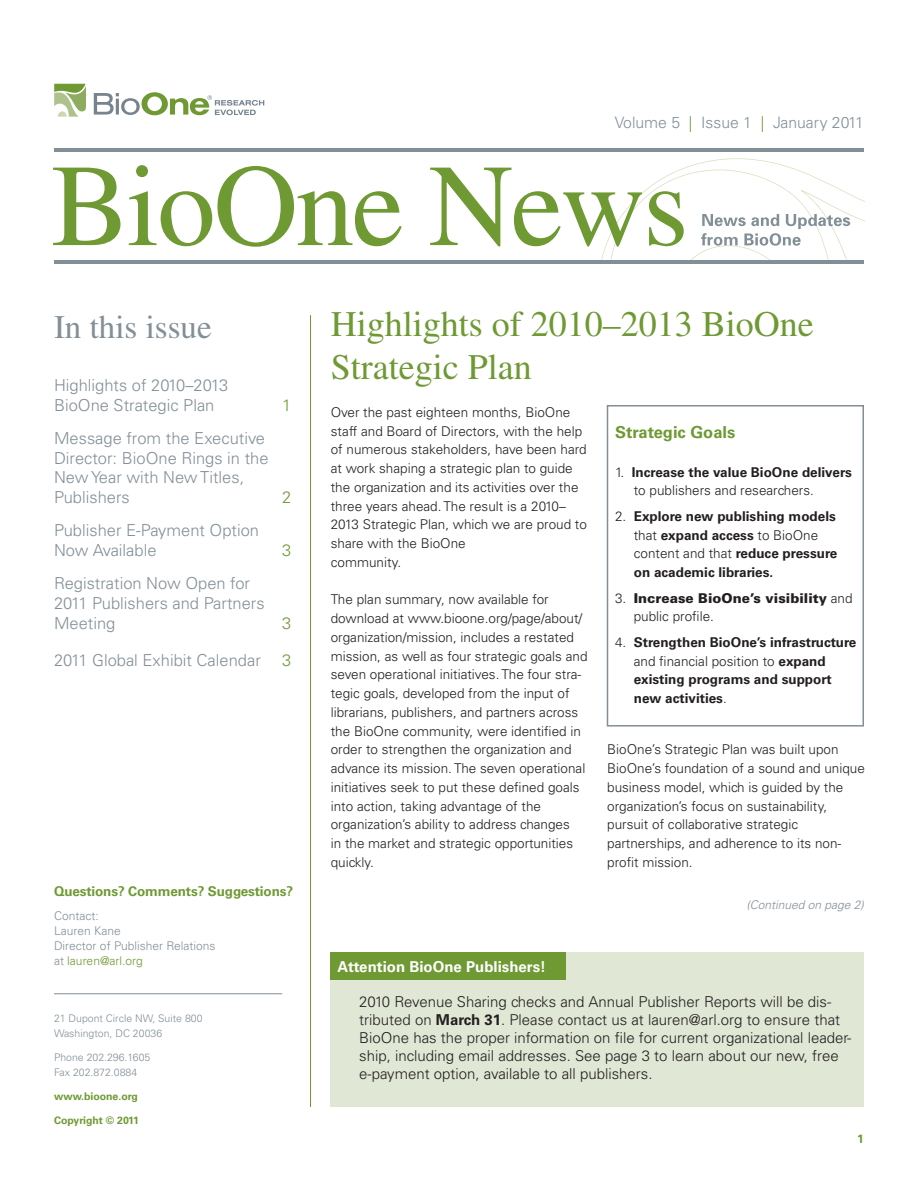
<style>
.page{position:relative;width:918px;height:1188px;background:#fff}
.page>*{position:absolute;margin:0;border:0;box-sizing:border-box;transform-origin:0 0}
.t1{font:36px/43.2px "Times";color:#6e9933}
.t2{font:33px "Times";color:#828f97}
.t3{font:300 16.5px/19.8px "Univers";color:#828f97}
.t4{font:700 16.5px "Univers";color:#6e9933}
.t5{font:300 16.5px "Univers";color:#6e9933}
.t6{font:300 15.75px "Univers";color:#828f97}
.t7{font:300 15px/18px "Univers";color:#231f20}
.t8{font:700 15px "Univers";color:#fff}
.t9{font:300 13.5px/18.8px "Univers";color:#231f20}
.t10{font:700 13.5px/18.8px "Univers";color:#231f20}
.t11{font:900 13.5px/18.8px "Univers";color:#231f20}
.t12{font:700 13.5px "Univers";letter-spacing:-.01em;color:#6e9933}
.t13{font:300 12px/15px "Univers";color:#828f97}
.t14{font:italic 300 12px "Univers";color:#828f97}
.t15{font:700 12px "Univers";color:#6e9933}
.t16{font:300 10.5px/15px "Univers";color:#828f97}
.t17{font:700 10.5px "Univers";color:#6e9933}
.s1{color:#6e9933}
.s2{font-weight:300}
.s3{font-weight:700}
</style>
<div class="page">
<svg style="left:54px;top:84px;width:32px;height:33px"></svg>
<svg style="left:94px;top:92px;width:170px;height:23px"></svg>
<hr style="left:310px;top:315px;width:1px;height:792px;background:#6e9933">
<div style="left:331px;top:952px;width:533px;height:155px;background:#e0e7d5"></div>
<hr style="left:54px;top:993px;width:228px;height:1px;background:#828f97">
<div style="left:331px;top:952px;width:235px;height:28px;background:#6e9933"></div>
<hr style="left:54px;top:260px;width:810px;height:4px;background:#828f97">
<hr style="left:54px;top:148px;width:810px;height:4px;background:#828f97">
<svg style="left:53px;top:168px;width:67px;height:77px"></svg>
<svg style="left:129px;top:165px;width:273px;height:82px"></svg>
<svg style="left:430px;top:158px;width:434px;height:102px"></svg>
<div style="left:607px;top:405px;width:257px;height:322px;border:2px solid #828f97"></div>
<p class="t6" style="left:615px;top:116px;width:251px">Volume 5 <span class="s1">|</span> Issue 1 <span class="s1">|</span> January 2011</p>
<h2 class="t2" style="left:54px;top:315px;width:159px">In this issue</h2>
<p class="t3" style="left:54px;top:377px;width:176px">Highlights of 2010–2013<br>BioOne Strategic Plan</p>
<p class="t3" style="left:54px;top:430px;width:216px">Message from the Executive<br>Director: BioOne Rings in the<br>New Year with New Titles,<br>Publishers</p>
<p class="t3" style="left:54px;top:522px;width:207px">Publisher E-Payment Option<br>Now Available</p>
<p class="t3" style="left:54px;top:575px;width:212px">Registration Now Open for<br>2011 Publishers and Partners<br>Meeting</p>
<p class="t5" style="left:282px;top:399px;width:11px">1</p>
<p class="t5" style="left:282px;top:491px;width:11px">2</p>
<p class="t5" style="left:282px;top:544px;width:11px">3</p>
<p class="t5" style="left:282px;top:617px;width:11px">3</p>
<p class="t3" style="left:54px;top:652px;width:208px">2011 Global Exhibit Calendar</p>
<p class="t5" style="left:282px;top:654px;width:11px">3</p>
<p class="t12" style="left:54px;top:887px;width:241px">Questions? Comments? Suggestions?</p>
<p class="t13" style="left:54px;top:910px;width:163px">Contact:<br>Lauren Kane<br>Director of Publisher Relations at <span class="s1">lauren@arl.org</span></p>
<p class="t16" style="left:54px;top:1011px;width:150px">21 Dupont Circle NW, Suite 800<br>Washington, DC 20036</p>
<p class="t16" style="left:54px;top:1050px;width:98px">Phone 202.296.1605<br>Fax 202.872.0884</p>
<p class="t17" style="left:54px;top:1092px;width:86px">www.bioone.org</p>
<p class="t17" style="left:54px;top:1116px;width:86px">Copyright © 2011</p>
<h1 class="t1" style="left:331px;top:306px;width:485px">Highlights of 2010–2013 BioOne<br>Strategic Plan</h1>
<p class="t9" style="left:331px;top:404px;width:258px">Over the past eighteen months, BioOne staff and Board of Directors, with the help of numerous stakeholders, have been hard at work shaping a strategic plan to guide the organization and its activities over the three years ahead. The result is a 2010– 2013 Strategic Plan, which we are proud to share with the BioOne<br>community.</p>
<p class="t9" style="left:331px;top:591px;width:258px">The plan summary, now available for download at www.bioone.org/page/about/ organization/mission, includes a restated mission, as well as four strategic goals and seven operational initiatives. The four stra&shy;tegic goals, developed from the input of librarians, publishers, and partners across the BioOne community, were identified in order to strengthen the organization and advance its mission. The seven operational initiatives seek to put these defined goals into action, taking advantage of the organization’s ability to address changes<br>in the market and strategic opportunities quickly.</p>
<p class="t4" style="left:615px;top:426px;width:122px">Strategic Goals</p>
<p class="t10" style="left:634px;top:464px;width:220px;text-indent:-19px"><span class="s2">1.</span> Increase the value BioOne delivers <span class="s2">to publishers and researchers.</span></p>
<p class="t10" style="left:634px;top:508px;width:205px;text-indent:-19px"><span class="s2">2.</span> Explore new publishing models <span class="s2">that</span> expand access <span class="s2">to BioOne content and that</span> reduce pressure on academic libraries.</p>
<p class="t11" style="left:634px;top:590px;width:220px;text-indent:-19px"><span class="s2">3.</span> Increase BioOne’s visibility <span class="s2">and public profile.</span></p>
<p class="t10" style="left:634px;top:634px;width:224px;text-indent:-19px"><span class="s2">4.</span> Strengthen BioOne’s infrastructure <span class="s2">and financial position to</span> expand existing programs and support new activities<span class="s2">.</span></p>
<p class="t9" style="left:607px;top:741px;width:259px">BioOne’s Strategic Plan was built upon BioOne’s foundation of a sound and unique business model, which is guided by the organization’s focus on sustainability, pursuit of collaborative strategic partnerships, and adherence to its non&shy;profit mission.</p>
<p class="t14" style="left:747px;top:900px;width:119px">(Continued on page 2)</p>
<p class="t8" style="left:338px;top:961px;width:210px">Attention BioOne Publishers!</p>
<p class="t7" style="left:359px;top:994px;width:494px">2010 Revenue Sharing checks and Annual Publisher Reports will be dis&shy;tributed on <span class="s3">March 31</span>. Please contact us at lauren@arl.org to ensure that BioOne has the proper information on file for current organizational leader&shy;ship, including email addresses. See page 3 to learn about our new, free e-payment option, available to all publishers.</p>
<p class="t15" style="left:857px;top:1134px;width:8px">1</p>
</div>
